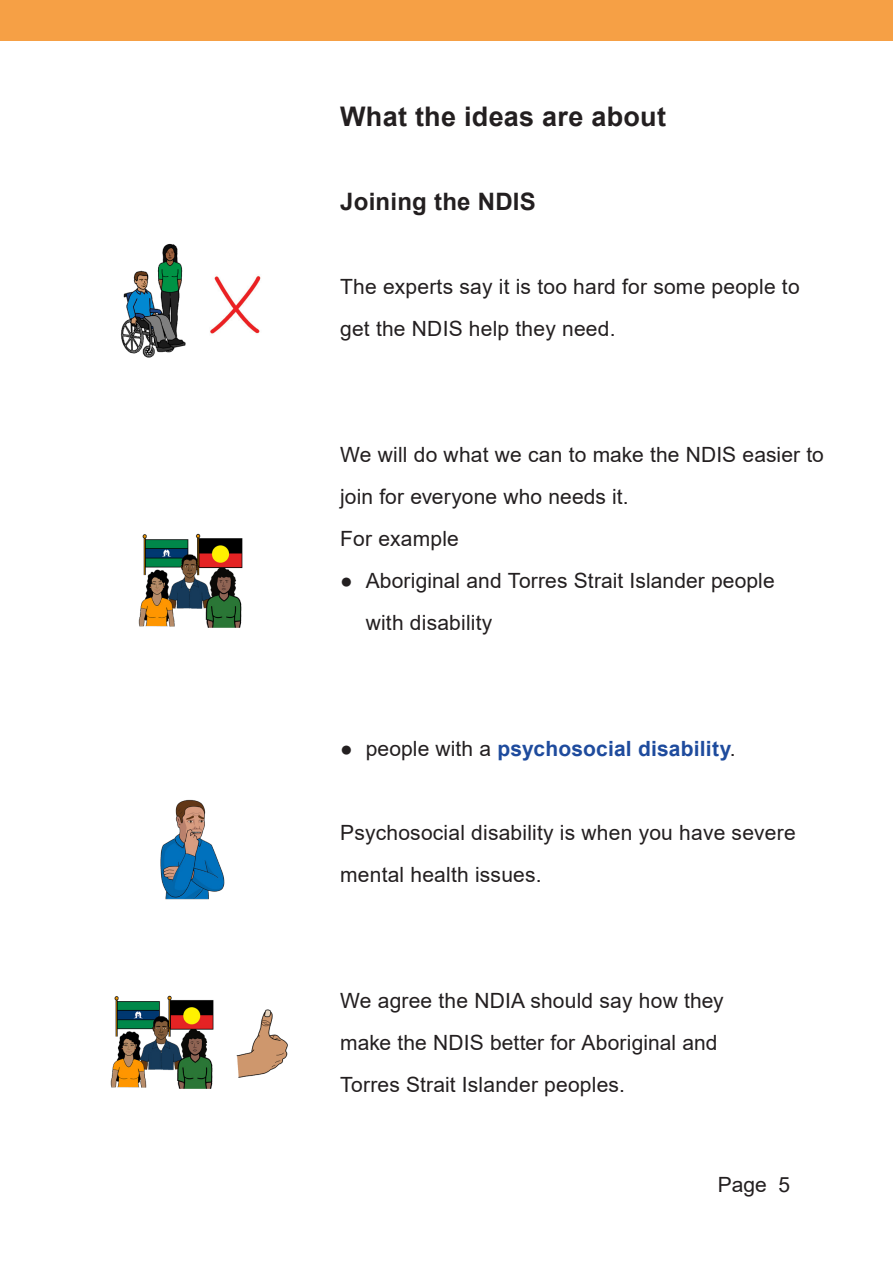
<style>
.page{position:relative;width:893px;height:1263px;background:#fff}
.page>*{position:absolute;margin:0;border:0;box-sizing:border-box;transform-origin:0 0}
.t1{font:700 27px "Arial";letter-spacing:.01em;color:#231f20}
.t2{font:700 24px "Arial";letter-spacing:.01em;color:#231f20}
.t3{font:21px/42px "Arial";letter-spacing:.01em;color:#231f20}
.t4{font:700 21px "Arial";letter-spacing:.01em;color:#1e4b9d}
.s1{font-weight:400;color:#231f20}
</style>
<div class="page">
<div style="left:0;top:0;width:893px;height:40px;background:#f6a045"></div>
<img style="left:210px;top:275px;width:51px;height:59px">
<img style="left:120px;top:243px;width:66px;height:115px">
<img style="left:138px;top:533px;width:105px;height:95px">
<img style="left:160px;top:799px;width:65px;height:101px">
<img style="left:110px;top:995px;width:104px;height:94px">
<img style="left:236px;top:1009px;width:52px;height:69px">
<p class="t1" style="left:340px;top:97px;width:327px">What the ideas are about</p>
<p class="t2" style="left:340px;top:185px;width:197px">Joining the NDIS</p>
<p class="t3" style="left:340px;top:265px;width:461px">The experts say it is too hard for some people to get the NDIS help they need.</p>
<p class="t3" style="left:340px;top:433px;width:485px">We will do what we can to make the NDIS easier to join for everyone who needs it.<br>For example</p>
<p class="t3" style="left:366px;top:559px;width:411px;text-indent:-26px">● Aboriginal and Torres Strait Islander people with disability</p>
<p class="t4" style="left:340px;top:734px;width:397px"><span class="s1">● people with a</span> psychosocial disability<span class="s1">.</span></p>
<p class="t3" style="left:340px;top:811px;width:457px">Psychosocial disability is when you have severe mental health issues.</p>
<p class="t3" style="left:340px;top:979px;width:385px">We agree the NDIA should say how they make the NDIS better for Aboriginal and<br>Torres Strait Islander peoples.</p>
<p class="t3" style="left:718px;top:1164px;width:74px">Page 5</p>
</div>
